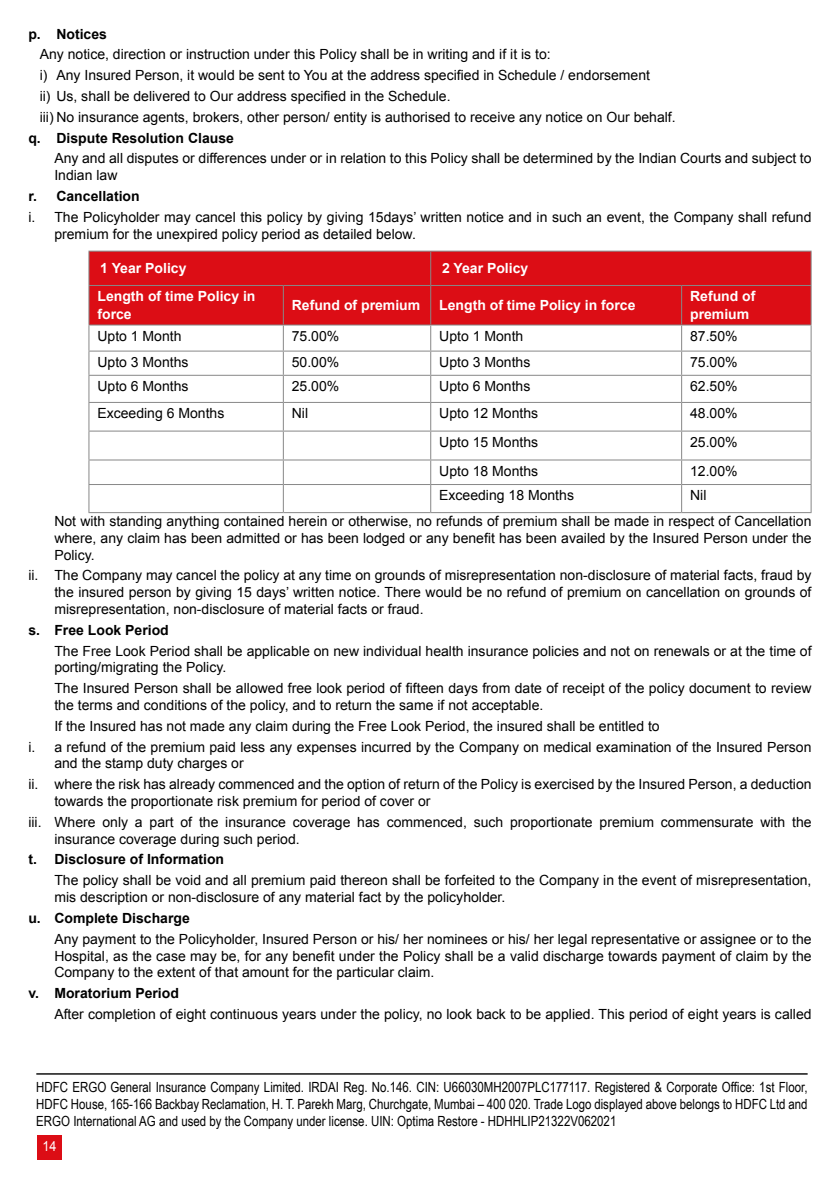
<style>
.page{position:relative;width:840px;height:1191px;background:#fff}
.page>*{position:absolute;margin:0;border:0;box-sizing:border-box;transform-origin:0 0}
.t1{font:14px/16.8px "Arial";color:#000}
.t2{font:14px/16.8px "Arial Narrow";color:#000;text-align:justify}
.t3{font:700 14px "Arial";color:#000}
.t4{font:700 14px/18px "Arial";color:#fff}
.t5{font:14px "Arial";color:#fff;scale:.9 1}
</style>
<div class="page">
<div style="left:37px;top:1134px;width:25px;height:25px;background:#dc0d15"></div>
<hr style="left:36px;top:1073px;width:771px;height:1px;background:#000">
<div style="left:89px;top:252px;width:721px;height:72px;background:#dc0d15"></div>
<hr style="left:88px;top:251px;width:195px;height:1px;background:#878787">
<hr style="left:88px;top:252px;width:1px;height:33px;background:#878787">
<hr style="left:283px;top:251px;width:147px;height:1px;background:#878787">
<hr style="left:430px;top:251px;width:251px;height:1px;background:#878787">
<hr style="left:430px;top:252px;width:1px;height:33px;background:#878787">
<hr style="left:681px;top:251px;width:130px;height:1px;background:#878787">
<hr style="left:810px;top:252px;width:1px;height:33px;background:#878787">
<hr style="left:88px;top:285px;width:195px;height:1px;background:#878787">
<hr style="left:88px;top:286px;width:1px;height:38px;background:#878787">
<hr style="left:283px;top:285px;width:147px;height:1px;background:#878787">
<hr style="left:283px;top:286px;width:1px;height:38px;background:#878787">
<hr style="left:430px;top:285px;width:251px;height:1px;background:#878787">
<hr style="left:430px;top:286px;width:1px;height:38px;background:#878787">
<hr style="left:681px;top:285px;width:130px;height:1px;background:#878787">
<hr style="left:680px;top:286px;width:1px;height:38px;background:#878787">
<hr style="left:810px;top:286px;width:1px;height:38px;background:#878787">
<hr style="left:88px;top:324px;width:195px;height:1px;background:#878787">
<hr style="left:283px;top:324px;width:147px;height:1px;background:#878787">
<hr style="left:430px;top:324px;width:251px;height:1px;background:#878787">
<hr style="left:681px;top:324px;width:130px;height:1px;background:#878787">
<hr style="left:88px;top:350px;width:195px;height:1px;background:#878787">
<hr style="left:283px;top:350px;width:147px;height:1px;background:#878787">
<hr style="left:430px;top:350px;width:251px;height:1px;background:#878787">
<hr style="left:681px;top:350px;width:130px;height:1px;background:#878787">
<hr style="left:88px;top:375px;width:195px;height:1px;background:#878787">
<hr style="left:283px;top:375px;width:147px;height:1px;background:#878787">
<hr style="left:430px;top:375px;width:251px;height:1px;background:#878787">
<hr style="left:681px;top:375px;width:130px;height:1px;background:#878787">
<hr style="left:88px;top:402px;width:195px;height:1px;background:#878787">
<hr style="left:283px;top:402px;width:147px;height:1px;background:#878787">
<hr style="left:430px;top:402px;width:251px;height:1px;background:#878787">
<hr style="left:681px;top:402px;width:130px;height:1px;background:#878787">
<hr style="left:88px;top:430px;width:195px;height:1px;background:#878787">
<hr style="left:283px;top:430px;width:147px;height:1px;background:#878787">
<hr style="left:430px;top:430px;width:251px;height:1px;background:#878787">
<hr style="left:681px;top:430px;width:130px;height:1px;background:#878787">
<hr style="left:88px;top:459px;width:195px;height:1px;background:#878787">
<hr style="left:283px;top:459px;width:147px;height:1px;background:#878787">
<hr style="left:430px;top:459px;width:251px;height:1px;background:#878787">
<hr style="left:681px;top:459px;width:130px;height:1px;background:#878787">
<hr style="left:88px;top:484px;width:195px;height:1px;background:#878787">
<svg style="left:88px;top:325px;width:1px;height:187px"></svg>
<hr style="left:283px;top:484px;width:147px;height:1px;background:#878787">
<svg style="left:283px;top:325px;width:1px;height:187px"></svg>
<hr style="left:430px;top:484px;width:251px;height:1px;background:#878787">
<svg style="left:430px;top:325px;width:1px;height:187px"></svg>
<hr style="left:681px;top:484px;width:130px;height:1px;background:#878787">
<svg style="left:810px;top:325px;width:1px;height:187px"></svg>
<hr style="left:88px;top:512px;width:195px;height:1px;background:#878787">
<hr style="left:283px;top:512px;width:147px;height:1px;background:#878787">
<hr style="left:430px;top:512px;width:251px;height:1px;background:#878787">
<hr style="left:681px;top:512px;width:130px;height:1px;background:#878787">
<p class="t3" style="left:28px;top:24px;width:80px">p. Notices</p>
<p class="t1" style="left:40px;top:44px;width:637px;line-height:20.8px">Any notice, direction or instruction under this Policy shall be in writing and if it is to:<br>i) Any Insured Person, it would be sent to You at the address specified in Schedule / endorsement<br>ii) Us, shall be delivered to Our address specified in the Schedule.<br>iii) No insurance agents, brokers, other person/ entity is authorised to receive any notice on Our behalf.</p>
<p class="t3" style="left:28px;top:128px;width:207px">q. Dispute Resolution Clause</p>
<p class="t1" style="left:54px;top:150px;width:758px">Any and all disputes or differences under or in relation to this Policy shall be determined by the Indian Courts and subject to<br>Indian law</p>
<p class="t3" style="left:28px;top:187px;width:113px">r. Cancellation</p>
<p class="t1" style="left:54px;top:209px;width:758px;text-indent:-26px">i. The Policyholder may cancel this policy by giving 15days’ written notice and in such an event, the Company shall refund premium for the unexpired policy period as detailed below.</p>
<p class="t4" style="left:100px;top:259px;width:88px">1 Year Policy</p>
<p class="t4" style="left:442px;top:259px;width:88px">2 Year Policy</p>
<p class="t4" style="left:97px;top:288px;width:159px">Length of time Policy in force</p>
<p class="t4" style="left:292px;top:297px;width:130px">Refund of premium</p>
<p class="t4" style="left:439px;top:297px;width:198px">Length of time Policy in force</p>
<p class="t4" style="left:689px;top:288px;width:67px">Refund of premium</p>
<p class="t1" style="left:97px;top:328px;width:86px">Upto 1 Month</p>
<p class="t1" style="left:292px;top:328px;width:49px">75.00%</p>
<p class="t1" style="left:439px;top:328px;width:86px">Upto 1 Month</p>
<p class="t1" style="left:689px;top:328px;width:49px">87.50%</p>
<p class="t1" style="left:97px;top:354px;width:93px">Upto 3 Months</p>
<p class="t1" style="left:292px;top:354px;width:49px">50.00%</p>
<p class="t1" style="left:439px;top:354px;width:93px">Upto 3 Months</p>
<p class="t1" style="left:689px;top:354px;width:49px">75.00%</p>
<p class="t1" style="left:97px;top:378px;width:93px">Upto 6 Months</p>
<p class="t1" style="left:292px;top:378px;width:49px">25.00%</p>
<p class="t1" style="left:439px;top:378px;width:93px">Upto 6 Months</p>
<p class="t1" style="left:689px;top:378px;width:49px">62.50%</p>
<p class="t1" style="left:97px;top:405px;width:128px">Exceeding 6 Months</p>
<p class="t1" style="left:292px;top:405px;width:18px">Nil</p>
<p class="t1" style="left:439px;top:405px;width:100px">Upto 12 Months</p>
<p class="t1" style="left:689px;top:405px;width:49px">48.00%</p>
<p class="t1" style="left:439px;top:434px;width:100px">Upto 15 Months</p>
<p class="t1" style="left:689px;top:434px;width:49px">25.00%</p>
<p class="t1" style="left:439px;top:463px;width:100px">Upto 18 Months</p>
<p class="t1" style="left:689px;top:463px;width:49px">12.00%</p>
<p class="t1" style="left:439px;top:487px;width:136px">Exceeding 18 Months</p>
<p class="t1" style="left:54px;top:483px;width:758px;line-height:25.6px;text-indent:635px">Nil<br>Not with standing anything contained herein or otherwise, no refunds of premium shall be made in respect of Cancellation</p>
<p class="t1" style="left:54px;top:529px;width:758px">where, any claim has been admitted or has been lodged or any benefit has been availed by the Insured Person under the<br>Policy.</p>
<p class="t1" style="left:54px;top:567px;width:758px;text-align:justify;text-indent:-26px">ii. The Company may cancel the policy at any time on grounds of misrepresentation non-disclosure of material facts, fraud by the insured person by giving 15 days’ written notice. There would be no refund of premium on cancellation on grounds of misrepresentation, non-disclosure of material facts or fraud.</p>
<p class="t3" style="left:28px;top:620px;width:142px">s. Free Look Period</p>
<p class="t1" style="left:54px;top:642px;width:758px">The Free Look Period shall be applicable on new individual health insurance policies and not on renewals or at the time of porting/migrating the Policy.</p>
<p class="t1" style="left:54px;top:680px;width:758px">The Insured Person shall be allowed free look period of fifteen days from date of receipt of the policy document to review the terms and conditions of the policy, and to return the same if not acceptable.</p>
<p class="t1" style="left:28px;top:715px;width:784px;line-height:20.8px;text-indent:26px">If the Insured has not made any claim during the Free Look Period, the insured shall be entitled to<br>i. a refund of the premium paid less any expenses incurred by the Company on medical examination of the Insured Person</p>
<p class="t1" style="left:28px;top:753px;width:784px;line-height:20.8px;text-indent:26px">and the stamp duty charges or<br>ii. where the risk has already commenced and the option of return of the Policy is exercised by the Insured Person, a deduction</p>
<p class="t1" style="left:28px;top:791px;width:784px;line-height:20.8px;text-indent:26px">towards the proportionate risk premium for period of cover or<br>iii. Where only a part of the insurance coverage has commenced, such proportionate premium commensurate with the</p>
<p class="t1" style="left:54px;top:830px;width:247px">insurance coverage during such period.</p>
<p class="t3" style="left:28px;top:850px;width:197px">t. Disclosure of Information</p>
<p class="t1" style="left:54px;top:872px;width:758px">The policy shall be void and all premium paid thereon shall be forfeited to the Company in the event of misrepresentation, mis description or non-disclosure of any material fact by the policyholder.</p>
<p class="t3" style="left:28px;top:908px;width:163px">u. Complete Discharge</p>
<p class="t1" style="left:54px;top:930px;width:758px;text-align:justify">Any payment to the Policyholder, Insured Person or his/ her nominees or his/ her legal representative or assignee or to the Hospital, as the case may be, for any benefit under the Policy shall be a valid discharge towards payment of claim by the Company to the extent of that amount for the particular claim.</p>
<p class="t3" style="left:28px;top:984px;width:152px">v. Moratorium Period</p>
<p class="t1" style="left:54px;top:1005px;width:758px">After completion of eight continuous years under the policy, no look back to be applied. This period of eight years is called</p>
<p class="t2" style="left:36px;top:1078px;width:772px">HDFC ERGO General Insurance Company Limited. IRDAI Reg. No.146. CIN: U66030MH2007PLC177117. Registered &amp; Corporate Office: 1st Floor, HDFC House, 165-166 Backbay Reclamation, H. T. Parekh Marg, Churchgate, Mumbai – 400 020. Trade Logo displayed above belongs to HDFC Ltd and ERGO International AG and used by the Company under license. UIN: Optima Restore - HDHHLIP21322V062021</p>
<p class="t5" style="left:42px;top:1137px;width:17px">14</p>
</div>
